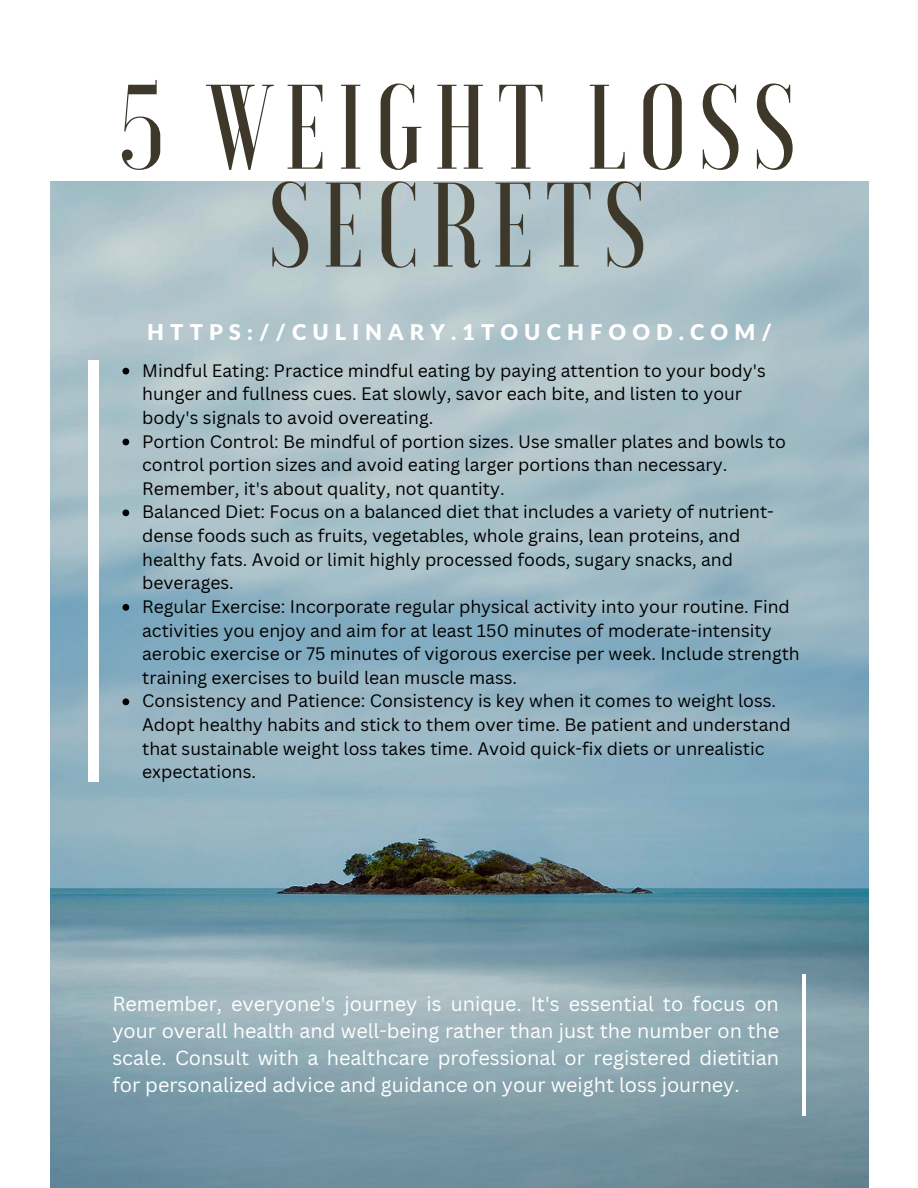
<style>
.page{position:relative;width:918px;height:1188px;background:#fff}
.page>*{position:absolute;margin:0;border:0;box-sizing:border-box;transform-origin:0 0}
.t1{font:500 120px/97.8px "Voga";letter-spacing:.09em;color:#3e382b;text-align:center}
.t2{font:900 21.75px "Lato Latin";letter-spacing:.28em;color:#fff}
.t3{font:19.8px/27px "Canva Sans";color:#fff;text-align:justify}
.t4{font:17.55px/23.7px "Canva Sans";color:#000}
</style>
<div class="page">
<img style="left:50px;top:181px;width:818px;height:1007px">
<div style="left:88px;top:360px;width:11px;height:422px;background:#fff"></div>
<hr style="left:802px;top:974px;width:4px;height:141px;background:#fff">
<svg style="left:122px;top:368px;width:7px;height:6px"></svg>
<svg style="left:122px;top:439px;width:7px;height:6px"></svg>
<svg style="left:122px;top:509px;width:7px;height:7px"></svg>
<svg style="left:122px;top:604px;width:7px;height:7px"></svg>
<svg style="left:122px;top:698px;width:7px;height:7px"></svg>
<p class="t1" style="left:119px;top:78px;width:679px">5 WEIGHT LOSS<br>SECRETS</p>
<p class="t2" style="left:147px;top:323px;width:626px">HTTPS://CULINARY.1TOUCHFOOD.COM/</p>
<p class="t4" style="left:142px;top:358px;width:625px">Mindful Eating: Practice mindful eating by paying attention to your body's hunger and fullness cues. Eat slowly, savor each bite, and listen to your body's signals to avoid overeating.</p>
<p class="t4" style="left:142px;top:429px;width:645px">Portion Control: Be mindful of portion sizes. Use smaller plates and bowls to control portion sizes and avoid eating larger portions than necessary.<br>Remember, it's about quality, not quantity.</p>
<p class="t4" style="left:142px;top:500px;width:633px">Balanced Diet: Focus on a balanced diet that includes a variety of nutrient&shy;dense foods such as fruits, vegetables, whole grains, lean proteins, and healthy fats. Avoid or limit highly processed foods, sugary snacks, and beverages.</p>
<p class="t4" style="left:142px;top:594px;width:659px">Regular Exercise: Incorporate regular physical activity into your routine. Find activities you enjoy and aim for at least 150 minutes of moderate-intensity aerobic exercise or 75 minutes of vigorous exercise per week. Include strength training exercises to build lean muscle mass.</p>
<p class="t4" style="left:142px;top:689px;width:650px">Consistency and Patience: Consistency is key when it comes to weight loss.<br>Adopt healthy habits and stick to them over time. Be patient and understand that sustainable weight loss takes time. Avoid quick-fix diets or unrealistic expectations.</p>
<p class="t3" style="left:112px;top:990px;width:668px">Remember, everyone's journey is unique. It's essential to focus on your overall health and well-being rather than just the number on the scale. Consult with a healthcare professional or registered dietitian for personalized advice and guidance on your weight loss journey.</p>
</div>
